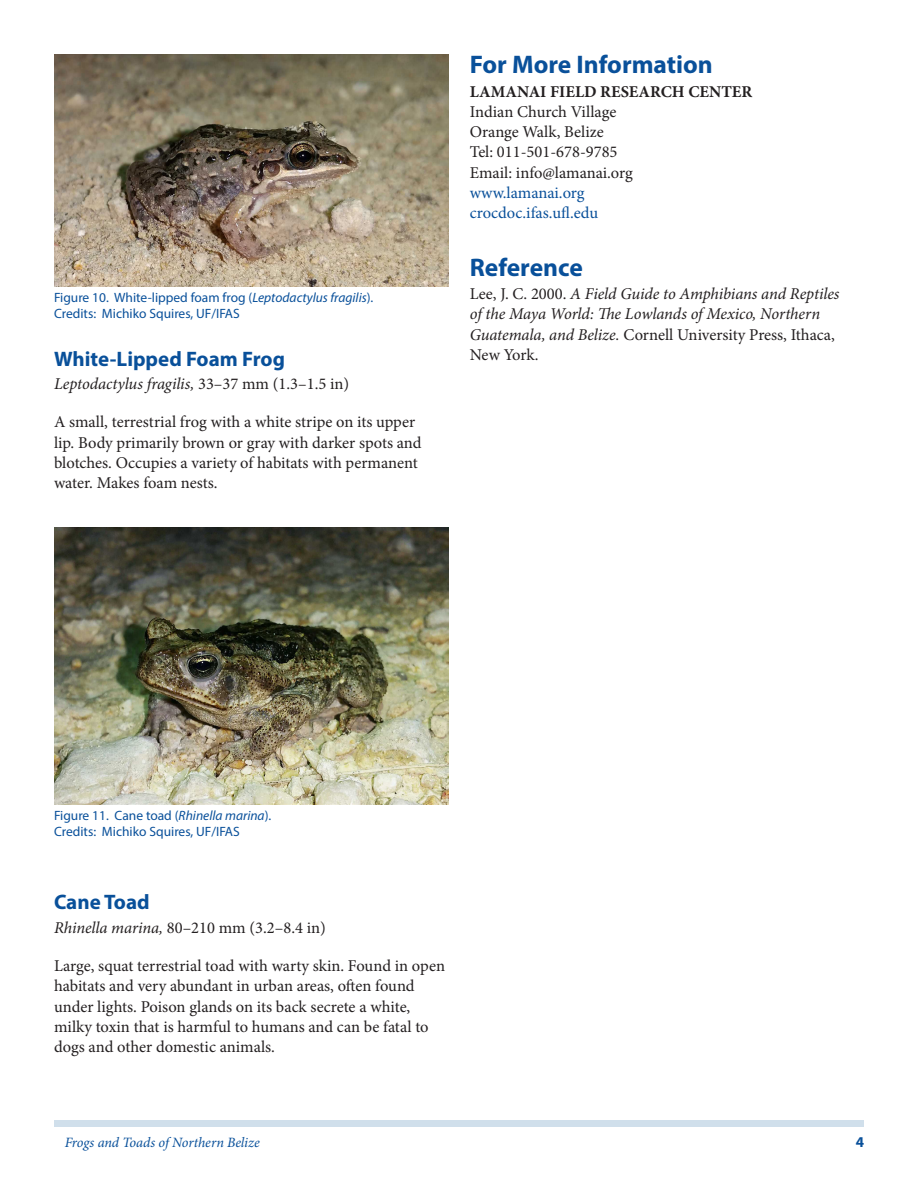
<style>
.page{position:relative;width:918px;height:1188px;background:#fff}
.page>*{position:absolute;margin:0;border:0;box-sizing:border-box;transform-origin:0 0}
.SectionHeading0{font:700 25.5px "Myriad Pro";color:#09509a}
.SectionHeading1{font:700 21px "Myriad Pro";color:#09509a}
.Paragraph{font:16.5px/20.2px "Minion Pro";color:#231f20}
.Paragraph-2{font:italic 16.5px/20.2px "Minion Pro";letter-spacing:-.005em;color:#231f20}
.Paragraph-3{font:16.5px "Minion Pro";color:#09509a}
.Paragraph-4{font:700 16.5px "Minion Pro";color:#231f20}
.t1{font:700 15px "Myriad Pro";color:#09509a}
.RunningTitleItalics{font:italic 14.25px "Minion Pro";letter-spacing:-.005em;color:#09509a}
.FigureCaption{font:13.5px "Myriad Pro";color:#09509a}
.s1{font-style:italic}
.s2{font-style:normal}
</style>
<div class="page">
<div style="left:54px;top:1120px;width:810px;height:7px;background:#d0dfeb"></div>
<img style="left:54px;top:54px;width:394px;height:232px">
<img style="left:54px;top:527px;width:394px;height:277px">
<p class="FigureCaption" style="left:54px;top:289px;width:321px">Figure 10. White-lipped foam frog (<span class="s1">Leptodactylus fragilis</span>).</p>
<p class="FigureCaption" style="left:54px;top:306px;width:187px">Credits: Michiko Squires, UF/IFAS</p>
<p class="SectionHeading1" style="left:54px;top:345px;width:233px">White-Lipped Foam Frog</p>
<p class="Paragraph-2" style="left:54px;top:374px;width:297px">Leptodactylus fragilis, <span class="s2">33–37 mm (1.3–1.5 in)</span></p>
<p class="Paragraph" style="left:54px;top:412px;width:369px">A small, terrestrial frog with a white stripe on its upper lip. Body primarily brown or gray with darker spots and blotches. Occupies a variety of habitats with permanent water. Makes foam nests.</p>
<p class="SectionHeading0" style="left:470px;top:48px;width:245px">For More Information</p>
<p class="Paragraph-4" style="left:470px;top:80px;width:284px">LAMANAI FIELD RESEARCH CENTER</p>
<p class="Paragraph" style="left:470px;top:102px;width:148px">Indian Church Village</p>
<p class="Paragraph" style="left:470px;top:122px;width:135px">Orange Walk, Belize</p>
<p class="Paragraph" style="left:470px;top:142px;width:149px">Tel: 011-501-678-9785</p>
<p class="Paragraph" style="left:470px;top:162px;width:165px">Email: info@lamanai.org</p>
<p class="Paragraph-3" style="left:470px;top:182px;width:116px">www.lamanai.org</p>
<p class="Paragraph-3" style="left:470px;top:202px;width:130px">crocdoc.ifas.ufl.edu</p>
<p class="SectionHeading0" style="left:470px;top:250px;width:115px">Reference</p>
<p class="Paragraph-2" style="left:470px;top:284px;width:371px"><span class="s2">Lee, J. C. 2000.</span> A Field Guide to Amphibians and Reptiles of the Maya World: The Lowlands of Mexico, Northern Guatemala, and Belize. <span class="s2">Cornell University Press, Ithaca, New York.</span></p>
<p class="FigureCaption" style="left:54px;top:807px;width:219px">Figure 11. Cane toad (<span class="s1">Rhinella marina</span>).</p>
<p class="FigureCaption" style="left:54px;top:823px;width:187px">Credits: Michiko Squires, UF/IFAS</p>
<p class="SectionHeading1" style="left:54px;top:889px;width:97px">Cane Toad</p>
<p class="Paragraph" style="left:54px;top:918px;width:273px"><span class="s1">Rhinella marina,</span> 80–210 mm (3.2–8.4 in)</p>
<p class="Paragraph" style="left:54px;top:956px;width:393px">Large, squat terrestrial toad with warty skin. Found in open habitats and very abundant in urban areas, often found under lights. Poison glands on its back secrete a white, milky toxin that is harmful to humans and can be fatal to dogs and other domestic animals.</p>
<p class="RunningTitleItalics" style="left:65px;top:1133px;width:197px">Frogs and Toads of Northern Belize</p>
<p class="t1" style="left:856px;top:1133px;width:10px">4</p>
</div>
